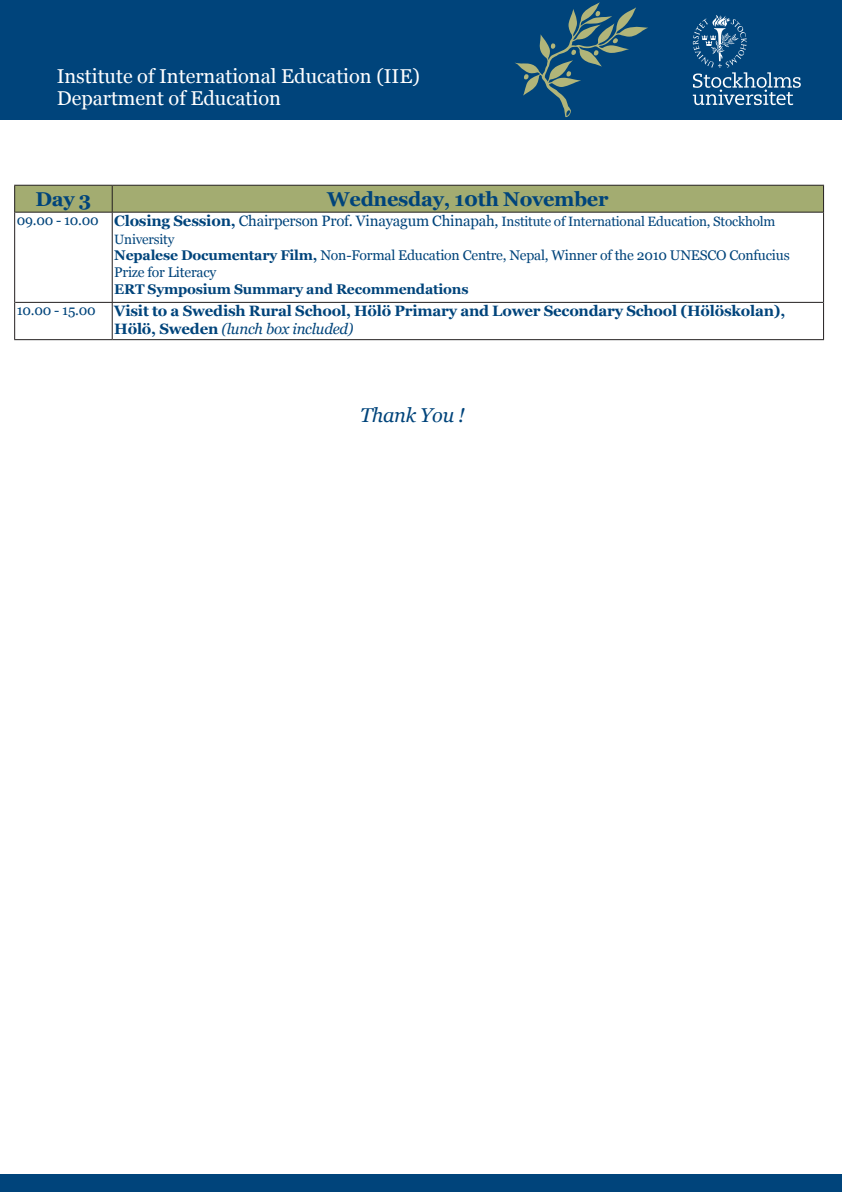
<style>
.page{position:relative;width:842px;height:1192px;background:#fff}
.page>*{position:absolute;margin:0;border:0;box-sizing:border-box;transform-origin:0 0}
.Institution{font:20px "Georgia";color:#fff}
.Rubrik_2{font:700 20px "Georgia";letter-spacing:-.015em;color:#00447b}
.Rubrik_2-2{font:italic 20px "Georgia";letter-spacing:-.015em;color:#00447b}
.Rubrik_2-3{font:700 15px/18px "Georgia";letter-spacing:-.015em;color:#00447b}
.Rubrik_2-4{font:14px/16.8px "Georgia";letter-spacing:-.015em;color:#00447b}
.Rubrik_2-5{font:700 14px "Georgia";letter-spacing:-.015em;color:#00447b}
.Rubrik_2-6{font:13.5px "Georgia";letter-spacing:-.015em;color:#00447b}
.s1{font-weight:700;font-size:15px}
.s2{font-size:15px}
.s3{font-weight:700}
.s4{font-weight:400;font-style:italic}
</style>
<div class="page">
<hr style="left:14px;top:212px;width:1px;height:90px;background:#231f20">
<hr style="left:823px;top:212px;width:1px;height:90px;background:#231f20">
<hr style="left:14px;top:302px;width:1px;height:37px;background:#231f20">
<hr style="left:823px;top:302px;width:1px;height:37px;background:#231f20">
<hr style="left:14px;top:339px;width:98px;height:1px;background:#231f20">
<hr style="left:112px;top:339px;width:712px;height:1px;background:#231f20">
<svg style="left:14px;top:185px;width:810px;height:27px;background:#9da56d"></svg>
<hr style="left:15px;top:212px;width:97px;height:1px;background:#231f20">
<hr style="left:112px;top:212px;width:711px;height:1px;background:#231f20">
<hr style="left:112px;top:212px;width:1px;height:90px;background:#231f20">
<hr style="left:112px;top:302px;width:1px;height:37px;background:#231f20">
<hr style="left:15px;top:302px;width:97px;height:1px;background:#231f20">
<hr style="left:112px;top:302px;width:711px;height:1px;background:#231f20">
<div style="left:0;top:0;width:842px;height:119px;background:#00447b"></div>
<svg style="left:693px;top:15px;width:108px;height:90px"></svg>
<svg style="left:515px;top:2px;width:133px;height:115px"></svg>
<div style="left:0;top:1175px;width:842px;height:17px;background:#00447b"></div>
<p class="Institution" style="left:57px;top:65px;width:365px">Institute of International Education (IIE)</p>
<p class="Institution" style="left:57px;top:87px;width:226px">Department of Education</p>
<p class="Rubrik_2" style="left:35px;top:188px;width:57px">Day 3</p>
<p class="Rubrik_2" style="left:327px;top:188px;width:283px">Wednesday, 10th November</p>
<p class="Rubrik_2-4" style="left:17px;top:211px;width:84px">09.00 - 10.00</p>
<p class="Rubrik_2-6" style="left:114px;top:213px;width:663px"><span class="s1">Closing Session,</span> <span class="s2">Chairperson Prof. Vinayagum Chinapah,</span> Institute of International Education, Stockholm</p>
<p class="Rubrik_2-6" style="left:114px;top:231px;width:62px">University</p>
<p class="Rubrik_2-4" style="left:114px;top:247px;width:677px"><span class="s3">Nepalese Documentary Film,</span> Non-Formal Education Centre, Nepal, Winner of the 2010 UNESCO Confucius<br>Prize for Literacy</p>
<p class="Rubrik_2-5" style="left:114px;top:281px;width:356px">ERT Symposium Summary and Recommendations</p>
<p class="Rubrik_2-4" style="left:17px;top:302px;width:81px">10.00 - 15.00</p>
<p class="Rubrik_2-3" style="left:114px;top:301px;width:673px">Visit to a Swedish Rural School, Hölö Primary and Lower Secondary School (Hölöskolan),<br>Hölö, Sweden <span class="s4">(lunch box included)</span></p>
<p class="Rubrik_2-2" style="left:360px;top:404px;width:106px">Thank You !</p>
</div>
